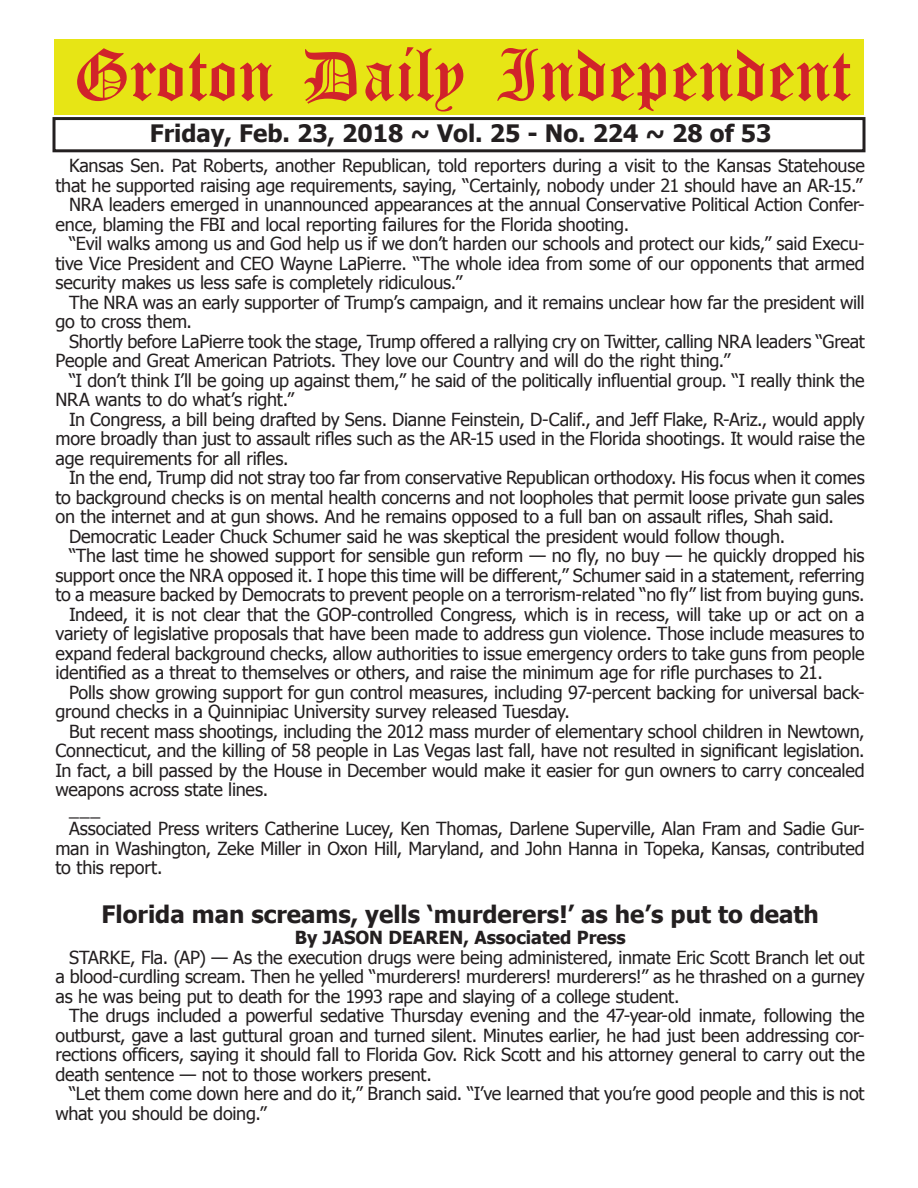
<style>
.page{position:relative;width:918px;height:1188px;background:#fff}
.page>*{position:absolute;margin:0;border:0;box-sizing:border-box;transform-origin:0 0}
.t1{font:54px "Old English Five";color:#d1232a}
.t2{font:700 24px "Tahoma";color:#231f20}
.t3{font:18px/19.5px "Tahoma";letter-spacing:-.01em;color:#231f20;text-align:justify}
.t4{font:700 18px "Tahoma";color:#231f20}
</style>
<div class="page">
<div style="left:52px;top:117px;width:814px;height:35px;border:3px solid #231f20"></div>
<div style="left:54px;top:40px;width:810px;height:75px;background:#e7e515"></div>
<h1 class="t1" style="left:73px;top:50px;width:779px">Groton Daily Independent</h1>
<h2 class="t2" style="left:150px;top:116px;width:623px">Friday, Feb. 23, 2018 ~ Vol. 25 - No. 224 ~ 28 of 53</h2>
<p class="t3" style="left:69px;top:155px;width:797px">Kansas Sen. Pat Roberts, another Republican, told reporters during a visit to the Kansas Statehouse</p>
<p class="t3" style="left:56px;top:175px;width:808px">that he supported raising age requirements, saying, “Certainly, nobody under 21 should have an AR-15.”</p>
<p class="t3" style="left:69px;top:194px;width:797px">NRA leaders emerged in unannounced appearances at the annual Conservative Political Action Confer-</p>
<p class="t3" style="left:56px;top:214px;width:575px">ence, blaming the FBI and local reporting failures for the Florida shooting.</p>
<p class="t3" style="left:69px;top:233px;width:797px">“Evil walks among us and God help us if we don’t harden our schools and protect our kids,” said Execu-</p>
<p class="t3" style="left:56px;top:253px;width:811px">tive Vice President and CEO Wayne LaPierre. “The whole idea from some of our opponents that armed</p>
<p class="t3" style="left:56px;top:272px;width:408px">security makes us less safe is completely ridiculous.”</p>
<p class="t3" style="left:69px;top:292px;width:797px">The NRA was an early supporter of Trump’s campaign, and it remains unclear how far the president will</p>
<p class="t3" style="left:56px;top:311px;width:138px">go to cross them.</p>
<p class="t3" style="left:69px;top:331px;width:797px">Shortly before LaPierre took the stage, Trump offered a rallying cry on Twitter, calling NRA leaders “Great</p>
<p class="t3" style="left:56px;top:350px;width:676px">People and Great American Patriots. They love our Country and will do the right thing.”</p>
<p class="t3" style="left:69px;top:370px;width:797px">“I don’t think I’ll be going up against them,” he said of the politically influential group. “I really think the</p>
<p class="t3" style="left:56px;top:389px;width:240px">NRA wants to do what’s right.”</p>
<p class="t3" style="left:69px;top:409px;width:797px">In Congress, a bill being drafted by Sens. Dianne Feinstein, D-Calif., and Jeff Flake, R-Ariz., would apply</p>
<p class="t3" style="left:56px;top:428px;width:811px">more broadly than just to assault rifles such as the AR-15 used in the Florida shootings. It would raise the</p>
<p class="t3" style="left:56px;top:448px;width:235px">age requirements for all rifles.</p>
<p class="t3" style="left:69px;top:467px;width:797px">In the end, Trump did not stray too far from conservative Republican orthodoxy. His focus when it comes</p>
<p class="t3" style="left:56px;top:487px;width:811px">to background checks is on mental health concerns and not loopholes that permit loose private gun sales</p>
<p class="t3" style="left:56px;top:506px;width:780px">on the internet and at gun shows. And he remains opposed to a full ban on assault rifles, Shah said.</p>
<p class="t3" style="left:69px;top:526px;width:718px">Democratic Leader Chuck Schumer said he was skeptical the president would follow though.</p>
<p class="t3" style="left:69px;top:545px;width:797px">“The last time he showed support for sensible gun reform — no fly, no buy — he quickly dropped his</p>
<p class="t3" style="left:56px;top:565px;width:811px">support once the NRA opposed it. I hope this time will be different,” Schumer said in a statement, referring</p>
<p class="t3" style="left:56px;top:584px;width:811px">to a measure backed by Democrats to prevent people on a terrorism-related “no fly” list from buying guns.</p>
<p class="t3" style="left:69px;top:604px;width:797px">Indeed, it is not clear that the GOP-controlled Congress, which is in recess, will take up or act on a</p>
<p class="t3" style="left:56px;top:623px;width:811px">variety of legislative proposals that have been made to address gun violence. Those include measures to</p>
<p class="t3" style="left:56px;top:643px;width:811px">expand federal background checks, allow authorities to issue emergency orders to take guns from people</p>
<p class="t3" style="left:56px;top:662px;width:769px">identified as a threat to themselves or others, and raise the minimum age for rifle purchases to 21.</p>
<p class="t3" style="left:69px;top:682px;width:797px">Polls show growing support for gun control measures, including 97-percent backing for universal back-</p>
<p class="t3" style="left:56px;top:701px;width:516px">ground checks in a Quinnipiac University survey released Tuesday.</p>
<p class="t3" style="left:69px;top:721px;width:797px">But recent mass shootings, including the 2012 mass murder of elementary school children in Newtown,</p>
<p class="t3" style="left:56px;top:740px;width:811px">Connecticut, and the killing of 58 people in Las Vegas last fall, have not resulted in significant legislation.</p>
<p class="t3" style="left:56px;top:760px;width:811px">In fact, a bill passed by the House in December would make it easier for gun owners to carry concealed</p>
<p class="t3" style="left:56px;top:779px;width:214px">weapons across state lines.</p>
<p class="t3" style="left:69px;top:799px;width:33px">___</p>
<p class="t3" style="left:69px;top:818px;width:797px">Associated Press writers Catherine Lucey, Ken Thomas, Darlene Superville, Alan Fram and Sadie Gur-</p>
<p class="t3" style="left:56px;top:838px;width:811px">man in Washington, Zeke Miller in Oxon Hill, Maryland, and John Hanna in Topeka, Kansas, contributed</p>
<p class="t3" style="left:56px;top:857px;width:108px">to this report.</p>
<h2 class="t2" style="left:102px;top:897px;width:719px">Florida man screams, yells ‘murderers!’ as he’s put to death</h2>
<p class="t4" style="left:295px;top:925px;width:333px">By JASON DEAREN, Associated Press</p>
<p class="t3" style="left:56px;top:947px;width:811px;text-indent:14px">STARKE, Fla. (AP) — As the execution drugs were being administered, inmate Eric Scott Branch let out a blood-curdling scream. Then he yelled “murderers! murderers! murderers!” as he thrashed on a gurney as he was being put to death for the 1993 rape and slaying of a college student.</p>
<p class="t3" style="left:56px;top:1005px;width:811px;text-indent:14px">The drugs included a powerful sedative Thursday evening and the 47-year-old inmate, following the outburst, gave a last guttural groan and turned silent. Minutes earlier, he had just been addressing cor&shy;rections officers, saying it should fall to Florida Gov. Rick Scott and his attorney general to carry out the death sentence — not to those workers present.</p>
<p class="t3" style="left:56px;top:1083px;width:811px;text-indent:14px">“Let them come down here and do it,” Branch said. “I’ve learned that you’re good people and this is not what you should be doing.”</p>
</div>
